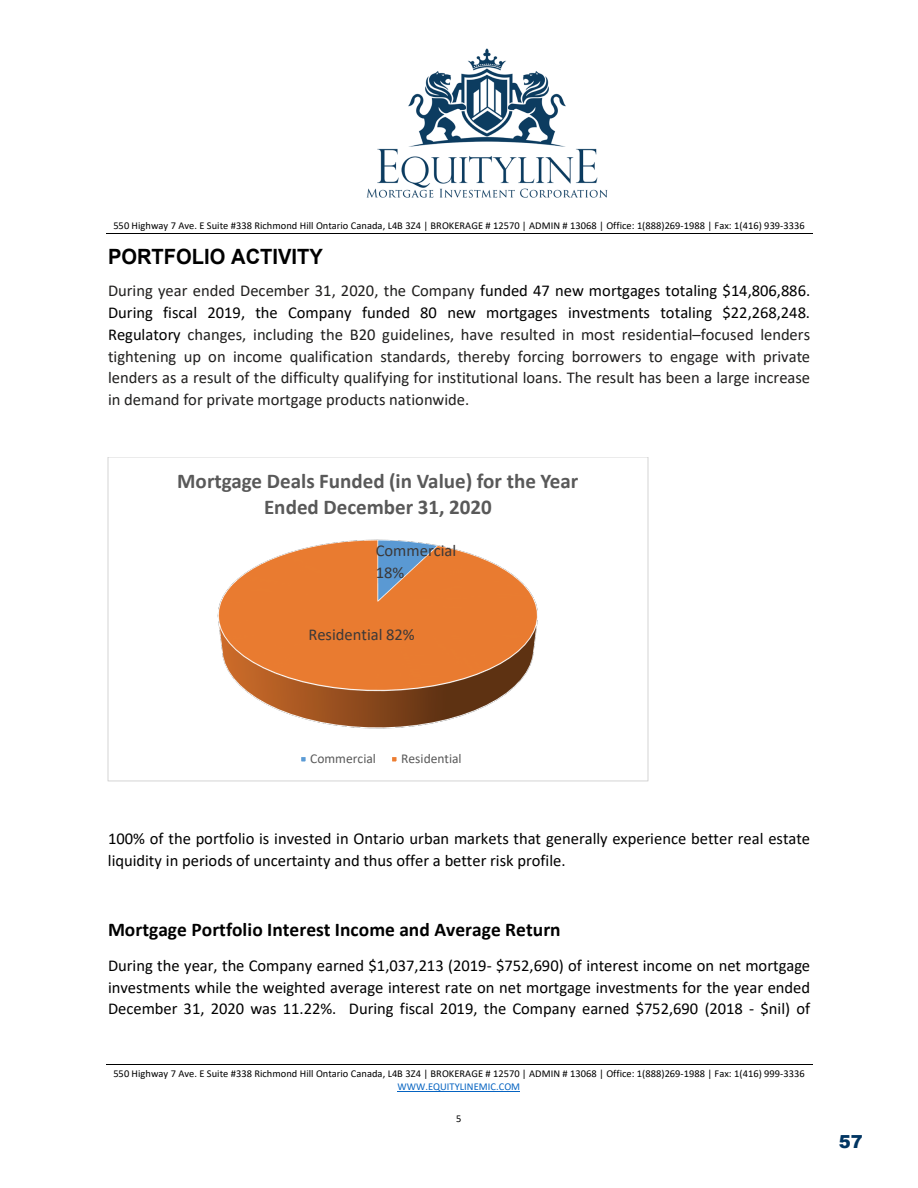
<style>
.page{position:relative;width:918px;height:1188px;background:#fff}
.page>*{position:absolute;margin:0;border:0;box-sizing:border-box;transform-origin:0 0}
.t1{font:700 21px/25.8px "Calibri";color:#595959;text-align:center}
.t2{font:700 21px "Arial";color:#000;scale:.96 1}
.t3{font:700 19.5px "Calibri";color:#000}
.t4{font:900 18px "Arial";color:#003562}
.t5{font:16.5px/21.8px "Calibri";color:#201f1e;text-align:justify}
.t6{font:16.5px/21.8px "Calibri";color:#000}
.t7{font:16.5px/21.8px "Calibri";color:#3b3838}
.t8{font:13.5px "Calibri";color:#595959}
.t9{font:10.5px "Calibri";letter-spacing:.005em;color:#000}
.t10{font:10.5px "Calibri";letter-spacing:.005em;color:#0563c1}
.s1{color:#000}
</style>
<div class="page">
<hr style="left:106px;top:233px;width:706px;height:1px;background:#000">
<hr style="left:106px;top:1065px;width:706px;height:1px;background:#000">
<hr style="left:397px;top:1091px;width:123px;height:1px;background:#0563c1">
<img style="left:366px;top:48px;width:242px;height:150px">
<img style="left:217px;top:539px;width:321px;height:190px">
<div style="left:300px;top:756px;width:7px;height:7px;background:#5b9bd5"></div>
<div style="left:298px;top:754px;width:11px;height:10px;border:3px solid #fff"></div>
<svg style="left:392px;top:757px;width:5px;height:5px"></svg>
<p class="t9" style="left:113px;top:218px;width:693px">550 Highway 7 Ave. E Suite #338 Richmond Hill Ontario Canada, L4B 3Z4 | BROKERAGE # 12570 | ADMIN # 13068 | Office: 1(888)269-1988 | Fax: 1(416) 939-3336</p>
<p class="t2" style="left:108px;top:242px;width:225px">PORTFOLIO ACTIVITY</p>
<p class="t5" style="left:108px;top:280px;width:704px">During year ended December 31, 2020, the Company <span class="s1">funded 47 new mortgages totaling $14,806,886.<br>During fiscal 2019, the Company funded 80 new mortgages investments totaling $22,268,248.<br>Regulatory</span> changes, including the B20 guidelines, have resulted in most residential–focused lenders tightening up on income qualification standards, thereby forcing borrowers to engage with private lenders as a result of the difficulty qualifying for institutional loans. The result has been a large increase in demand for private mortgage products nationwide.</p>
<p class="t1" style="left:177px;top:468px;width:403px">Mortgage Deals Funded (in Value) for the Year<br>Ended December 31, 2020</p>
<p class="t7" style="left:376px;top:539px;width:82px">Commercial<br>18%</p>
<p class="t7" style="left:308px;top:623px;width:108px">Residential 82%</p>
<p class="t8" style="left:310px;top:749px;width:67px">Commercial</p>
<p class="t8" style="left:401px;top:749px;width:62px">Residential</p>
<p class="t6" style="left:108px;top:827px;width:704px">100% of the portfolio is invested in Ontario urban markets that generally experience better real estate liquidity in periods of uncertainty and thus offer a better risk profile.</p>
<p class="t3" style="left:108px;top:916px;width:454px">Mortgage Portfolio Interest Income and Average Return</p>
<p class="t6" style="left:108px;top:954px;width:704px;text-align:justify">During the year, the Company earned $1,037,213 (2019- $752,690) of interest income on net mortgage investments while the weighted average interest rate on net mortgage investments for the year ended December 31, 2020 was 11.22%. During fiscal 2019, the Company earned $752,690 (2018 - $nil) of</p>
<p class="t9" style="left:113px;top:1066px;width:693px">550 Highway 7 Ave. E Suite #338 Richmond Hill Ontario Canada, L4B 3Z4 | BROKERAGE # 12570 | ADMIN # 13068 | Office: 1(888)269-1988 | Fax: 1(416) 999-3336</p>
<p class="t10" style="left:397px;top:1079px;width:124px">WWW.EQUITYLINEMIC.COM</p>
<p class="t9" style="left:456px;top:1112px;width:7px">5</p>
<p class="t4" style="left:839px;top:1129px;width:26px">57</p>
</div>
